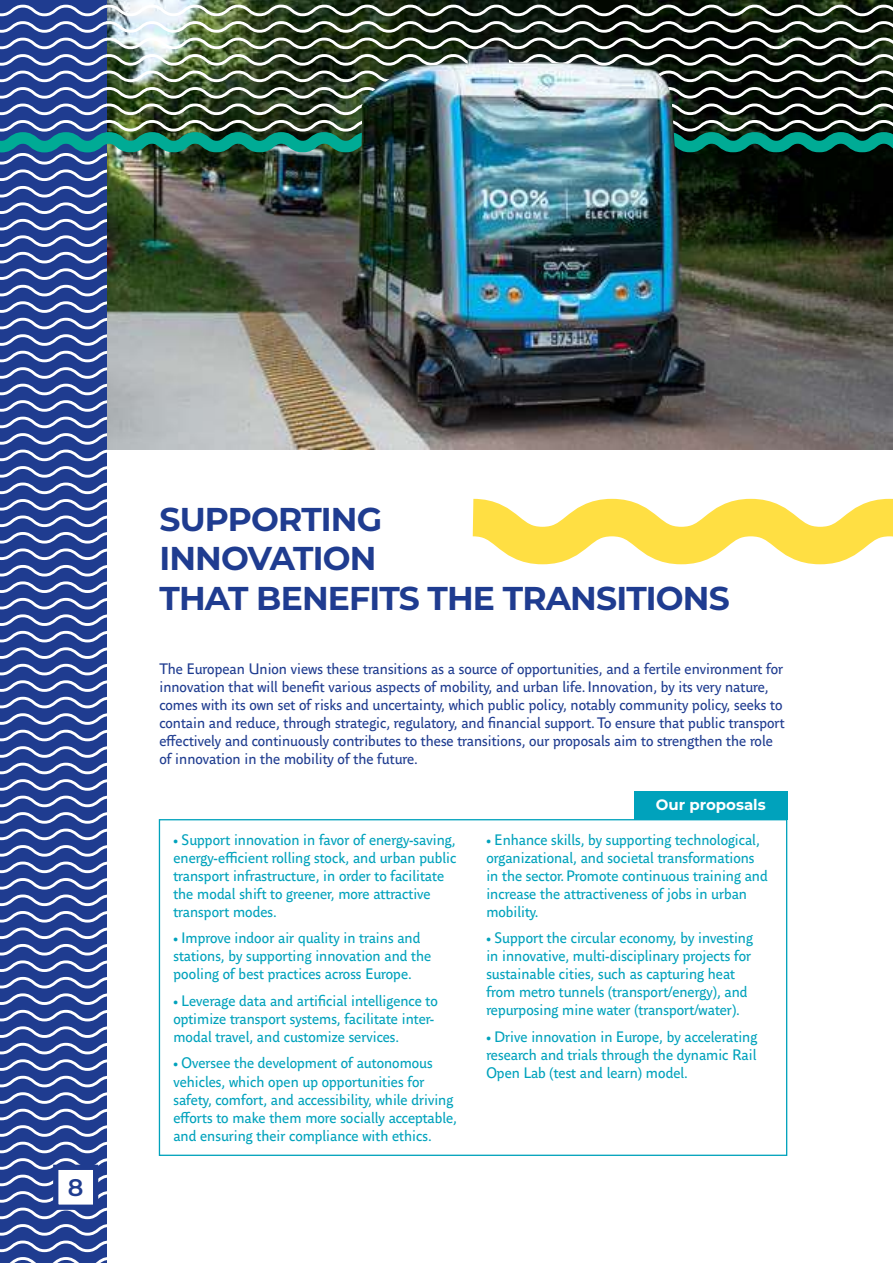
<style>
.page{position:relative;width:893px;height:1263px;background:#fff}
.page>*{position:absolute;margin:0;border:0;box-sizing:border-box;transform-origin:0 0}
.t1{font:700 33px/39.6px "Montserrat";letter-spacing:-.025em;color:#1f3c90}
.t2{font:600 24px "Montserrat";color:#1f3c90}
.t3{font:15px/18px "Parisine Office Std";color:#00a2bc}
.t4{font:15px/18px "Parisine Office Std";color:#1f3c90}
.t5{font:700 15px "Montserrat";color:#fff}
</style>
<div class="page">
<img style="left:0;top:0;width:893px;height:1263px">
<div style="left:53px;top:1165px;width:45px;height:45px;background:#fff;border:5px solid #1f3c90"></div>
<h2 class="t2" style="left:68px;top:1170px;width:17px">8</h2>
<h1 class="t1" style="left:159px;top:498px;width:572px">SUPPORTING<br>INNOVATION<br>THAT BENEFITS THE TRANSITIONS</h1>
<p class="t4" style="left:159px;top:660px;width:627px">The European Union views these transitions as a source of opportunities, and a fertile environment for innovation that will benefit various aspects of mobility, and urban life. Innovation, by its very nature, comes with its own set of risks and uncertainty, which public policy, notably community policy, seeks to contain and reduce, through strategic, regulatory, and financial support. To ensure that public transport effectively and continuously contributes to these transitions, our proposals aim to strengthen the role of innovation in the mobility of the future.</p>
<p class="t3" style="left:173px;top:831px;width:284px">• Support innovation in favor of energy-saving, energy-efficient rolling stock, and urban public transport infrastructure, in order to facilitate the modal shift to greener, more attractive transport modes.</p>
<p class="t3" style="left:173px;top:929px;width:259px">• Improve indoor air quality in trains and stations, by supporting innovation and the pooling of best practices across Europe.</p>
<p class="t3" style="left:173px;top:992px;width:266px">• Leverage data and artificial intelligence to optimize transport systems, facilitate inter&shy;modal travel, and customize services.</p>
<p class="t3" style="left:173px;top:1054px;width:285px">• Oversee the development of autonomous vehicles, which open up opportunities for safety, comfort, and accessibility, while driving efforts to make them more socially acceptable, and ensuring their compliance with ethics.</p>
<p class="t5" style="left:656px;top:794px;width:112px">Our proposals</p>
<p class="t3" style="left:486px;top:831px;width:283px">• Enhance skills, by supporting technological, organizational, and societal transformations in the sector. Promote continuous training and increase the attractiveness of jobs in urban mobility.</p>
<p class="t3" style="left:486px;top:929px;width:268px">• Support the circular economy, by investing in innovative, multi-disciplinary projects for sustainable cities, such as capturing heat from metro tunnels (transport/energy), and repurposing mine water (transport/water).</p>
<p class="t3" style="left:486px;top:1028px;width:272px;text-align:justify">• Drive innovation in Europe, by accelerating research and trials through the dynamic Rail Open Lab (test and learn) model.</p>
</div>
